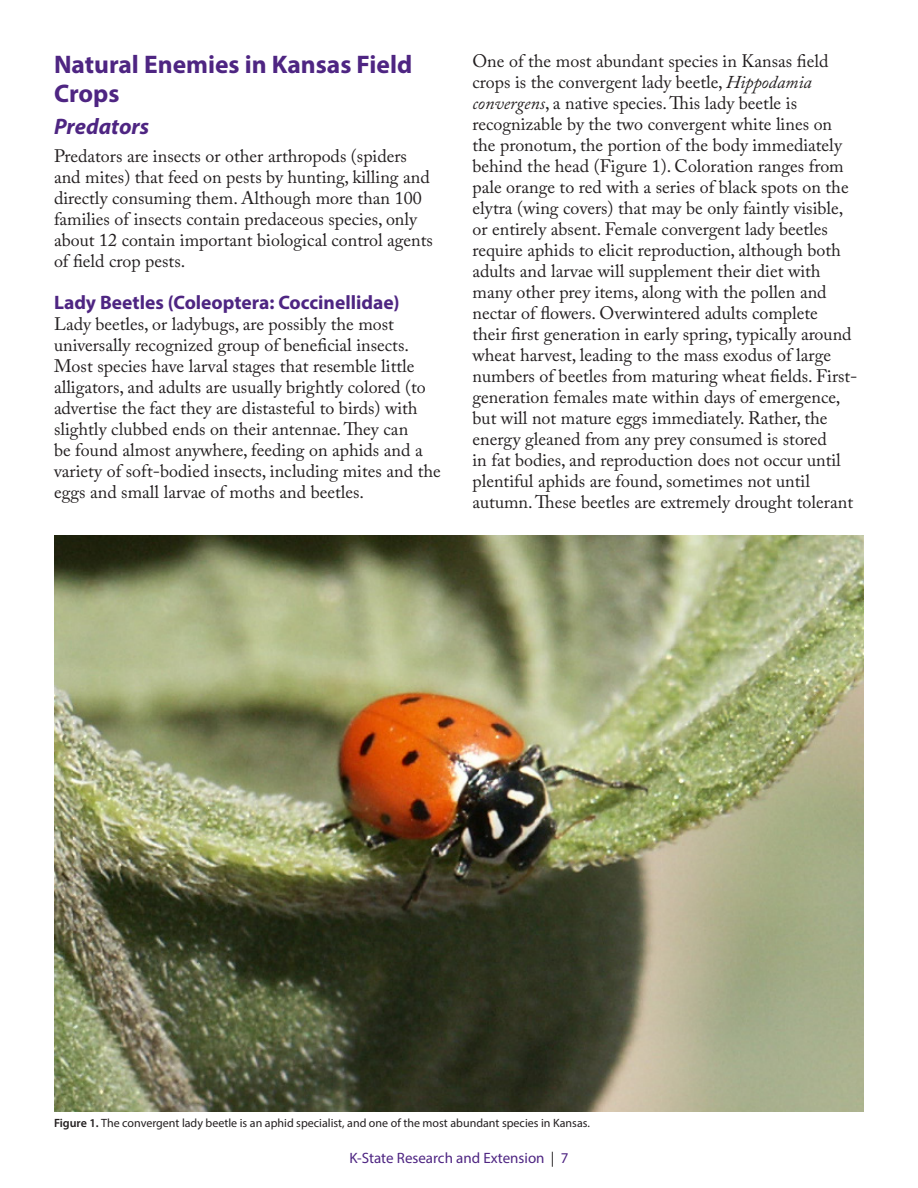
<style>
.page{position:relative;width:918px;height:1188px;background:#fff}
.page>*{position:absolute;margin:0;border:0;box-sizing:border-box;transform-origin:0 0}
.subhead_1{font:700 25.5px/28.5px "Myriad Pro";color:#4e2582}
.subhead_2{font:italic 700 22.5px "Myriad Pro";color:#4e2582}
.subhead_3{font:700 19.5px "Myriad Pro";color:#4e2582}
.body_text{font:18px/21px "Adobe Caslon Pro";color:#231f20}
.t1{font:15px "Myriad Pro";color:#4e2582}
.t2{font:12px "Myriad Pro";color:#231f20}
.s1{font-style:italic}
.s2{font-weight:600}
.s3{color:#231f20}
</style>
<div class="page">
<img style="left:54px;top:536px;width:810px;height:576px">
<h2 class="subhead_1" style="left:54px;top:49px;width:360px">Natural Enemies in Kansas Field<br>Crops</h2>
<h3 class="subhead_2" style="left:54px;top:112px;width:97px">Predators</h3>
<p class="body_text" style="left:54px;top:145px;width:380px">Predators are insects or other arthropods (spiders and mites) that feed on pests by hunting, killing and directly consuming them. Although more than 100 families of insects contain predaceous species, only about 12 contain important biological control agents of field crop pests.</p>
<p class="subhead_3" style="left:54px;top:290px;width:347px">Lady Beetles (Coleoptera: Coccinellidae)</p>
<p class="body_text" style="left:54px;top:314px;width:388px">Lady beetles, or ladybugs, are possibly the most universally recognized group of beneficial insects.<br>Most species have larval stages that resemble little alligators, and adults are usually brightly colored (to advertise the fact they are distasteful to birds) with slightly clubbed ends on their antennae. They can<br>be found almost anywhere, feeding on aphids and a variety of soft-bodied insects, including mites and the eggs and small larvae of moths and beetles.</p>
<p class="body_text" style="left:472px;top:51px;width:387px">One of the most abundant species in Kansas field crops is the convergent lady beetle, <span class="s1">Hippodamia convergens</span>, a native species. This lady beetle is recognizable by the two convergent white lines on the pronotum, the portion of the body immediately behind the head (Figure 1). Coloration ranges from pale orange to red with a series of black spots on the elytra (wing covers) that may be only faintly visible, or entirely absent. Female convergent lady beetles require aphids to elicit reproduction, although both adults and larvae will supplement their diet with many other prey items, along with the pollen and nectar of flowers. Overwintered adults complete<br>their first generation in early spring, typically around wheat harvest, leading to the mass exodus of large numbers of beetles from maturing wheat fields. First&shy;generation females mate within days of emergence, but will not mature eggs immediately. Rather, the energy gleaned from any prey consumed is stored<br>in fat bodies, and reproduction does not occur until plentiful aphids are found, sometimes not until autumn. These beetles are extremely drought tolerant</p>
<p class="t2" style="left:54px;top:1116px;width:537px"><span class="s2">Figure 1.</span> The convergent lady beetle is an aphid specialist, and one of the most abundant species in Kansas.</p>
<p class="t1" style="left:349px;top:1149px;width:221px">K-State Research and Extension <span class="s3">|</span> 7</p>
</div>
